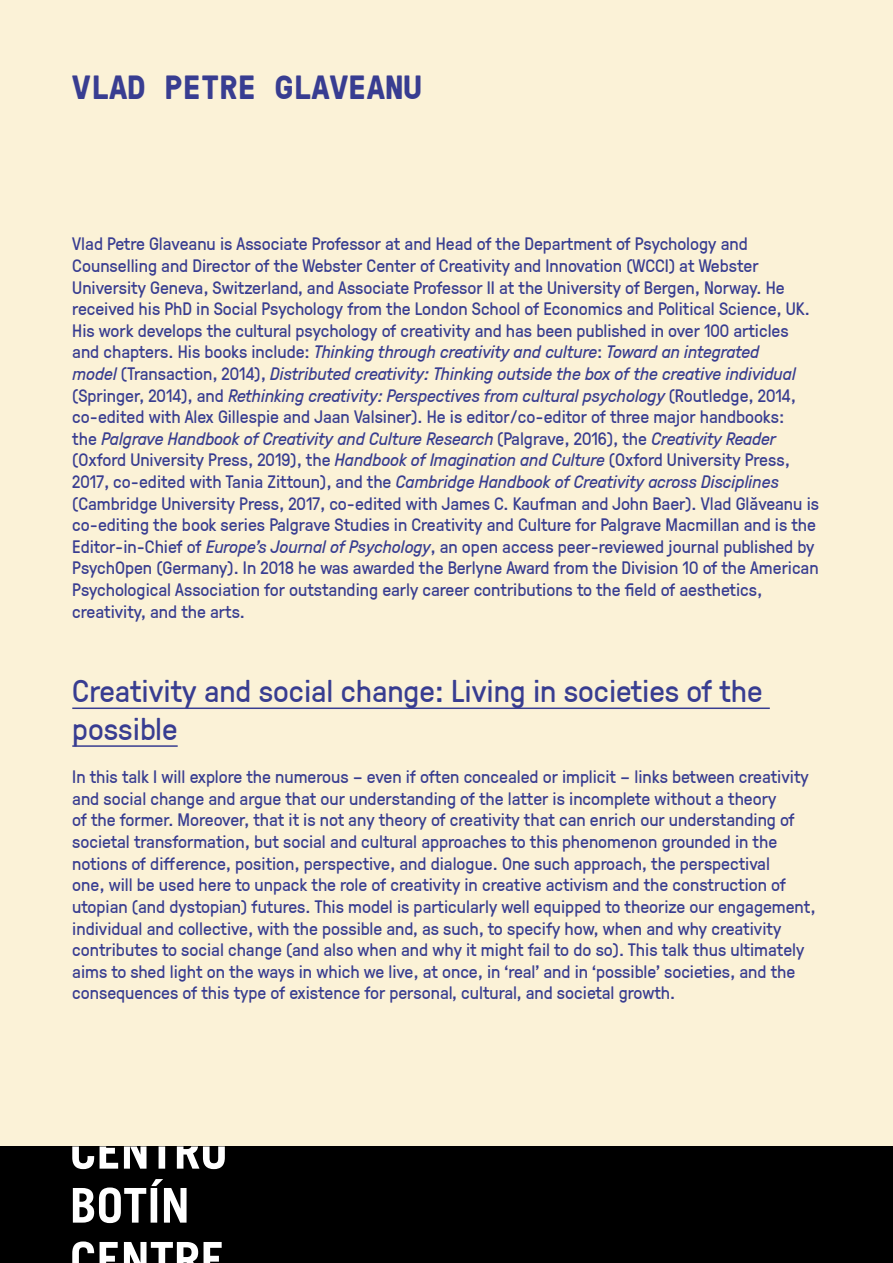
<style>
.page{position:relative;width:893px;height:1263px;background:#fff}
.page>*{position:absolute;margin:0;border:0;box-sizing:border-box;transform-origin:0 0}
.REPARTO{font:700 33.45px "GT Pressura Mono";color:#383d91}
.REPARTO-2{font:31.5px/37.8px "GT Pressura";color:#383d91}
.REPARTO-3{font:18px/21.6px "GT Pressura";color:#383d91}
.s1{font-style:italic}
</style>
<div class="page">
<div style="left:0;top:0;width:893px;height:1222px;background:#fbf2d7"></div>
<div style="left:0;top:1146px;width:893px;height:117px;background:#000"></div>
<svg style="left:72px;top:1146px;width:153px;height:117px"></svg>
<hr style="left:72px;top:707px;width:698px;height:2px;background:#383d91">
<hr style="left:72px;top:745px;width:106px;height:2px;background:#383d91">
<p class="REPARTO" style="left:72px;top:63px;width:351px">VLAD PETRE GLAVEANU</p>
<p class="REPARTO-3" style="left:72px;top:232px;width:748px">Vlad Petre Glaveanu is Associate Professor at and Head of the Department of Psychology and Counselling and Director of the Webster Center of Creativity and Innovation (WCCI) at Webster University Geneva, Switzerland, and Associate Professor II at the University of Bergen, Norway. He received his PhD in Social Psychology from the London School of Economics and Political Science, UK.<br>His work develops the cultural psychology of creativity and has been published in over 100 articles and chapters. His books include: <span class="s1">Thinking through creativity and culture</span>: <span class="s1">Toward an integrated<br>model</span> (Transaction, 2014), <span class="s1">Distributed creativity: Thinking outside the box of the creative individual </span>(Springer, 2014), and <span class="s1">Rethinking creativity: Perspectives from cultural psychology</span> (Routledge, 2014, co-edited with Alex Gillespie and Jaan Valsiner). He is editor/co-editor of three major handbooks:<br>the <span class="s1">Palgrave Handbook of Creativity and Culture Research</span> (Palgrave, 2016), the <span class="s1">Creativity Reader </span>(Oxford University Press, 2019), the <span class="s1">Handbook of Imagination and Culture</span> (Oxford University Press, 2017, co-edited with Tania Zittoun), and the <span class="s1">Cambridge Handbook of Creativity across Disciplines </span>(Cambridge University Press, 2017, co-edited with James C. Kaufman and John Baer). Vlad Glăveanu is co-editing the book series Palgrave Studies in Creativity and Culture for Palgrave Macmillan and is the Editor-in-Chief of <span class="s1">Europe’s Journal of Psychology</span>, an open access peer-reviewed journal published by PsychOpen (Germany). In 2018 he was awarded the Berlyne Award from the Division 10 of the American Psychological Association for outstanding early career contributions to the field of aesthetics, creativity, and the arts.</p>
<p class="REPARTO-2" style="left:72px;top:670px;width:692px">Creativity and social change: Living in societies of the possible</p>
<p class="REPARTO-3" style="left:72px;top:765px;width:745px">In this talk I will explore the numerous – even if often concealed or implicit – links between creativity and social change and argue that our understanding of the latter is incomplete without a theory<br>of the former. Moreover, that it is not any theory of creativity that can enrich our understanding of societal transformation, but social and cultural approaches to this phenomenon grounded in the notions of difference, position, perspective, and dialogue. One such approach, the perspectival<br>one, will be used here to unpack the role of creativity in creative activism and the construction of utopian (and dystopian) futures. This model is particularly well equipped to theorize our engagement, individual and collective, with the possible and, as such, to specify how, when and why creativity contributes to social change (and also when and why it might fail to do so). This talk thus ultimately aims to shed light on the ways in which we live, at once, in ‘real’ and in ‘possible’ societies, and the consequences of this type of existence for personal, cultural, and societal growth.</p>
</div>
